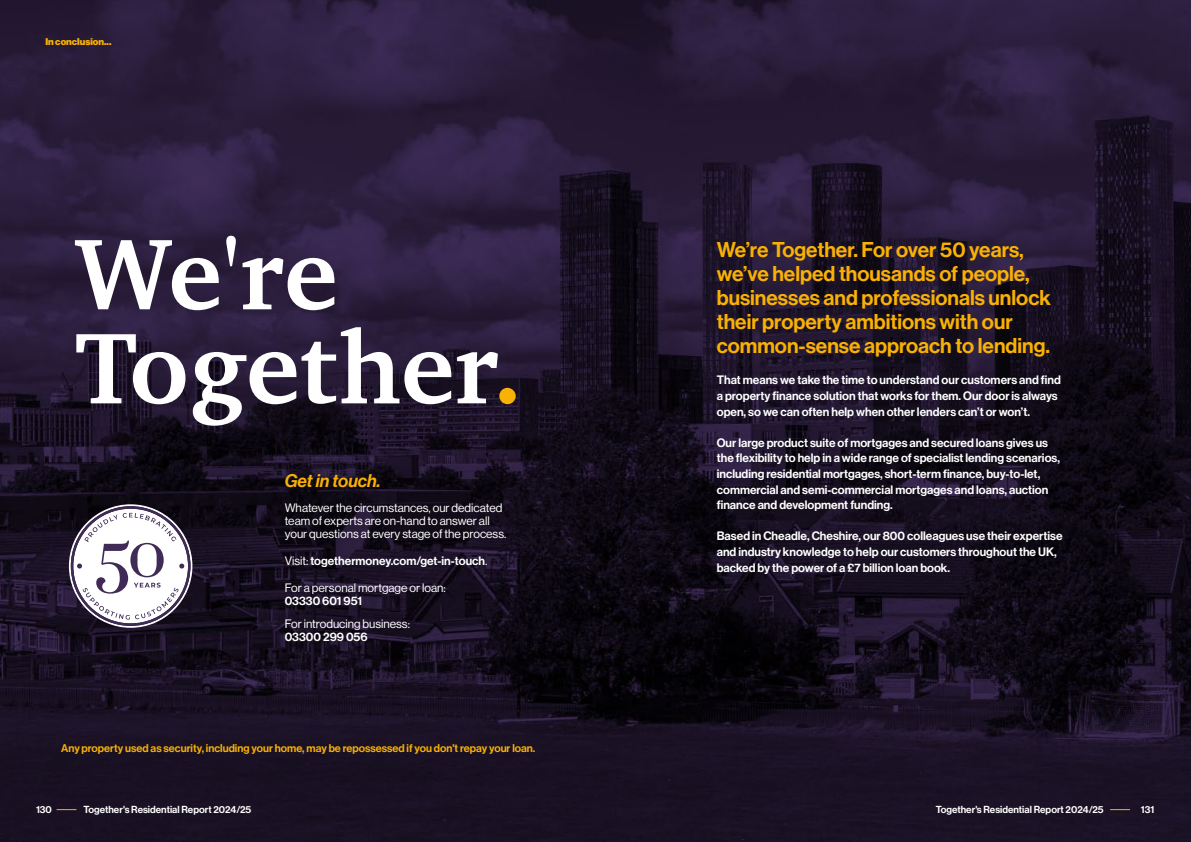
<style>
.page{position:relative;width:1191px;height:842px;background:#fff}
.page>*{position:absolute;margin:0;border:0;box-sizing:border-box;transform-origin:0 0}
.t1{font:700 103px/94px "Charter ITC Pro";color:#fff}
.t2{font:21px/24px "N Haas Grotesk DS Pro 65 Md";color:#f9b104}
.t3{font:18px "N Haas Grotesk DS Pro 66 Md It";color:#f9b104}
.t4{font:12px/15.6px "N Haas Grotesk DS Pro 65 Md";color:#fff}
.t5{font:12px/13.2px "N Haas Grotesk DS Pro 55 Rg";color:#fff}
.t6{font:11px "N Haas Grotesk DS Pro 65 Md";color:#f9b104}
.t7{font:10px "N Haas Grotesk DS Pro 65 Md";color:#fff}
.t8{font:9.6px "N Haas Grotesk DS Pro 95 Blk";color:#f9b104}
.s1{color:#f9b104}
.s2{font-family:"N Haas Grotesk DS Pro 55 Rg"}
</style>
<div class="page">
<img style="left:0;top:0;width:1191px;height:842px">
<svg style="left:69px;top:504px;width:123px;height:124px"></svg>
<svg style="left:57px;top:809px;width:19px;height:1px"></svg>
<svg style="left:1110px;top:809px;width:20px;height:1px"></svg>
<p class="t8" style="left:45px;top:36px;width:68px">In conclusion...</p>
<h1 class="t1" style="left:75px;top:227px;width:449px">We're<br>Together<span class="s1">.</span></h1>
<h2 class="t2" style="left:717px;top:238px;width:336px">We’re Together. For over 50 years, we’ve helped thousands of people, businesses and professionals unlock their property ambitions with our common-sense approach to lending.</h2>
<p class="t4" style="left:717px;top:373px;width:346px">That means we take the time to understand our customers and find a property finance solution that works for them. Our door is always open, so we can often help when other lenders can’t or won’t.</p>
<p class="t4" style="left:717px;top:435px;width:345px">Our large product suite of mortgages and secured loans gives us the flexibility to help in a wide range of specialist lending scenarios, including residential mortgages, short-term finance, buy-to-let, commercial and semi-commercial mortgages and loans, auction finance and development funding.</p>
<p class="t4" style="left:717px;top:529px;width:347px">Based in Cheadle, Cheshire, our 800 colleagues use their expertise and industry knowledge to help our customers throughout the UK, backed by the power of a £7 billion loan book.</p>
<h3 class="t3" style="left:285px;top:470px;width:97px">Get in touch.</h3>
<p class="t5" style="left:285px;top:501px;width:223px">Whatever the circumstances, our dedicated team of experts are on-hand to answer all your questions at every stage of the process.</p>
<p class="t4" style="left:285px;top:553px;width:204px"><span class="s2">Visit:</span> togethermoney.com/get-in-touch<span class="s2">.</span></p>
<p class="t5" style="left:285px;top:581px;width:163px">For a personal mortgage or loan:</p>
<p class="t4" style="left:285px;top:593px;width:79px">03330 601 951</p>
<p class="t5" style="left:285px;top:617px;width:127px">For introducing business:</p>
<p class="t4" style="left:285px;top:629px;width:84px">03300 299 056</p>
<p class="t6" style="left:61px;top:742px;width:476px">Any property used as security, including your home, may be repossessed if you don't repay your loan.</p>
<p class="t7" style="left:36px;top:803px;width:17px">130</p>
<p class="t7" style="left:83px;top:804px;width:169px">Together's Residential Report 2024/25</p>
<p class="t7" style="left:935px;top:804px;width:169px">Together's Residential Report 2024/25</p>
<p class="t7" style="left:1140px;top:803px;width:15px">131</p>
</div>
